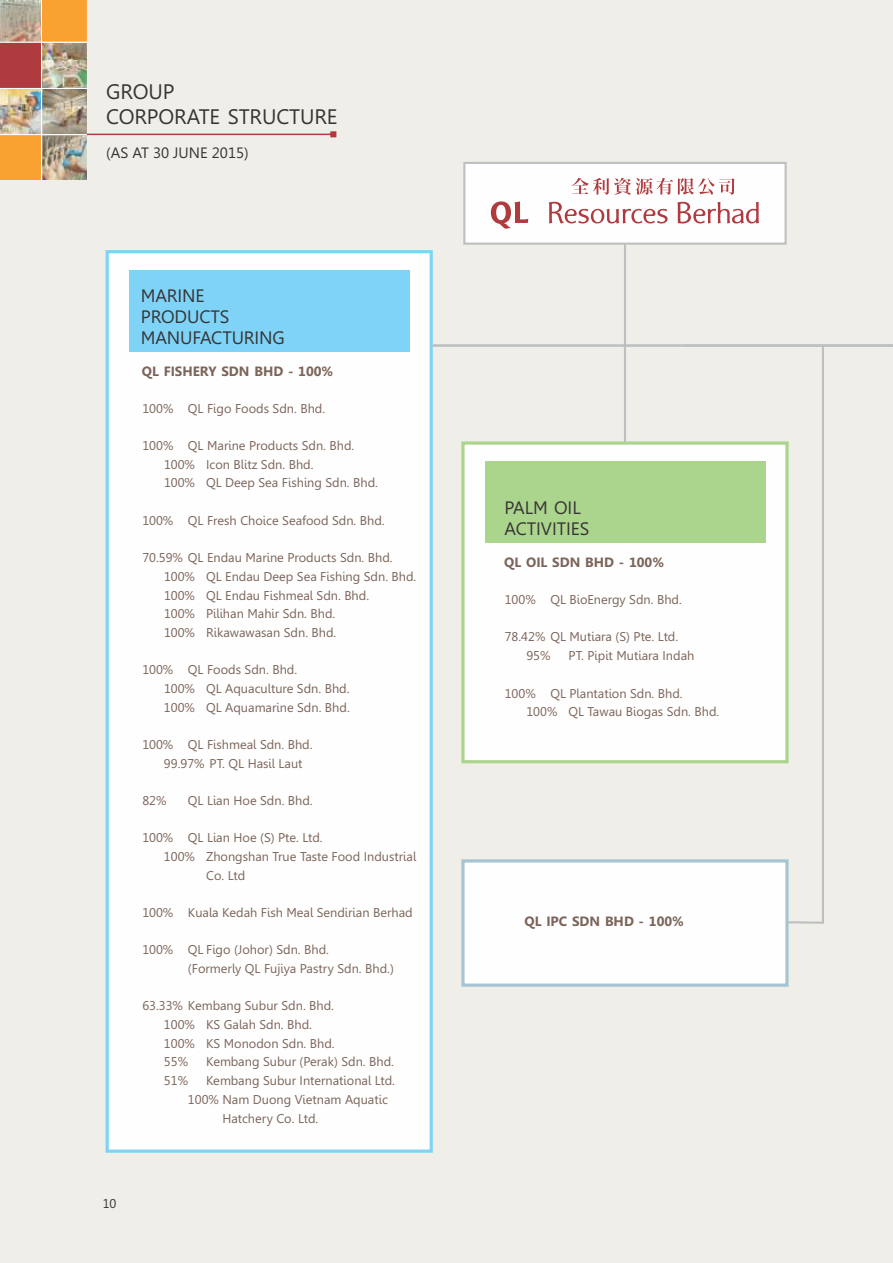
<style>
.page{position:relative;width:893px;height:1263px;background:#f0eee8}
.page>*{position:absolute;margin:0;border:0;box-sizing:border-box;transform-origin:0 0}
.t1{font:21px/24.6px "Gisha";letter-spacing:-.005em;color:#373435}
.t2{font:18px/21.1px "Gisha";letter-spacing:-.005em;color:#373435}
.t3{font:15px "Gisha";color:#373435}
.t4{font:700 13.5px "Gisha";color:#7b6459}
.t5{font:12.75px/18.8px "Gisha";color:#7b6459}
.t6{font:12.75px "Gisha";color:#373435}
</style>
<div class="page">
<div style="left:106px;top:250px;width:327px;height:903px;background:#fefefe;border:3px solid #7fd3f7"></div>
<div style="left:461px;top:441px;width:328px;height:322px;background:#fefefe;border:3px solid #abd58d"></div>
<div style="left:461px;top:859px;width:328px;height:128px;background:#fefefe;border:3px solid #a7c4d2"></div>
<div style="left:129px;top:270px;width:280px;height:81px;background:#7fd3f7"></div>
<div style="left:485px;top:462px;width:280px;height:81px;background:#abd58d"></div>
<hr style="left:624px;top:243px;width:2px;height:199px;background:#bdbfc1">
<div style="left:463px;top:162px;width:324px;height:83px;background:#fefefe;border:2px solid #bdbfc1"></div>
<svg style="left:491px;top:201px;width:37px;height:28px"></svg>
<svg style="left:549px;top:202px;width:119px;height:21px"></svg>
<svg style="left:677px;top:202px;width:82px;height:21px"></svg>
<svg style="left:572px;top:178px;width:163px;height:17px"></svg>
<svg style="left:785px;top:449px;width:39px;height:476px"></svg>
<svg style="left:0;top:0;width:336px;height:180px"></svg>
<svg style="left:431px;top:343px;width:462px;height:106px"></svg>
<h1 class="t1" style="left:106px;top:82px;width:233px">GROUP<br>CORPORATE STRUCTURE</h1>
<p class="t3" style="left:106px;top:146px;width:144px">(AS AT 30 JUNE 2015)</p>
<h2 class="t2" style="left:141px;top:286px;width:146px">MARINE<br>PRODUCTS<br>MANUFACTURING</h2>
<p class="t4" style="left:142px;top:366px;width:193px">QL FISHERY SDN BHD - 100%</p>
<p class="t5" style="left:142px;top:400px;width:184px">100% QL Figo Foods Sdn. Bhd.</p>
<p class="t5" style="left:164px;top:437px;width:216px;text-indent:-22px">100% QL Marine Products Sdn. Bhd.<br>100% Icon Blitz Sdn. Bhd.<br>100% QL Deep Sea Fishing Sdn. Bhd.</p>
<p class="t5" style="left:142px;top:512px;width:244px">100% QL Fresh Choice Seafood Sdn. Bhd.</p>
<p class="t5" style="left:164px;top:549px;width:254px;text-indent:-22px">70.59% QL Endau Marine Products Sdn. Bhd.<br>100% QL Endau Deep Sea Fishing Sdn. Bhd.<br>100% QL Endau Fishmeal Sdn. Bhd.<br>100% Pilihan Mahir Sdn. Bhd.<br>100% Rikawawasan Sdn. Bhd.</p>
<p class="t5" style="left:164px;top:661px;width:187px;text-indent:-22px">100% QL Foods Sdn. Bhd.<br>100% QL Aquaculture Sdn. Bhd.<br>100% QL Aquamarine Sdn. Bhd.</p>
<p class="t5" style="left:164px;top:736px;width:150px;text-indent:-22px">100% QL Fishmeal Sdn. Bhd.<br>99.97% PT. QL Hasil Laut</p>
<p class="t5" style="left:142px;top:792px;width:26px">82%</p>
<p class="t5" style="left:188px;top:792px;width:126px">QL Lian Hoe Sdn. Bhd.</p>
<p class="t5" style="left:142px;top:830px;width:182px">100% QL Lian Hoe (S) Pte. Ltd.</p>
<p class="t5" style="left:164px;top:848px;width:254px">100% Zhongshan True Taste Food Industrial</p>
<p class="t5" style="left:206px;top:867px;width:41px">Co. Ltd</p>
<p class="t5" style="left:142px;top:904px;width:272px">100% Kuala Kedah Fish Meal Sendirian Berhad</p>
<p class="t5" style="left:188px;top:942px;width:207px;text-indent:-46px">100% QL Figo (Johor) Sdn. Bhd.<br>(Formerly QL Fujiya Pastry Sdn. Bhd.)</p>
<p class="t5" style="left:164px;top:998px;width:172px;text-indent:-22px">63.33% Kembang Subur Sdn. Bhd.<br>100% KS Galah Sdn. Bhd.<br>100% KS Monodon Sdn. Bhd.<br>55%</p>
<p class="t5" style="left:206px;top:1054px;width:189px">Kembang Subur (Perak) Sdn. Bhd.</p>
<p class="t6" style="left:103px;top:1199px;width:15px">10</p>
<p class="t5" style="left:164px;top:1072px;width:26px">51%</p>
<p class="t5" style="left:206px;top:1072px;width:190px">Kembang Subur International Ltd.</p>
<p class="t5" style="left:188px;top:1091px;width:201px">100% Nam Duong Vietnam Aquatic</p>
<p class="t5" style="left:222px;top:1110px;width:97px">Hatchery Co. Ltd.</p>
<h2 class="t2" style="left:505px;top:499px;width:86px">PALM OIL<br>ACTIVITIES</h2>
<p class="t4" style="left:504px;top:557px;width:161px">QL OIL SDN BHD - 100%</p>
<p class="t5" style="left:505px;top:591px;width:179px">100% QL BioEnergy Sdn. Bhd.</p>
<p class="t5" style="left:526px;top:629px;width:153px;text-indent:-22px">78.42% QL Mutiara (S) Pte. Ltd.<br>95%</p>
<p class="t5" style="left:568px;top:647px;width:127px">PT. Pipit Mutiara Indah</p>
<p class="t5" style="left:526px;top:685px;width:194px;text-indent:-22px">100% QL Plantation Sdn. Bhd.<br>100% QL Tawau Biogas Sdn. Bhd.</p>
<p class="t4" style="left:524px;top:916px;width:161px">QL IPC SDN BHD - 100%</p>
</div>
